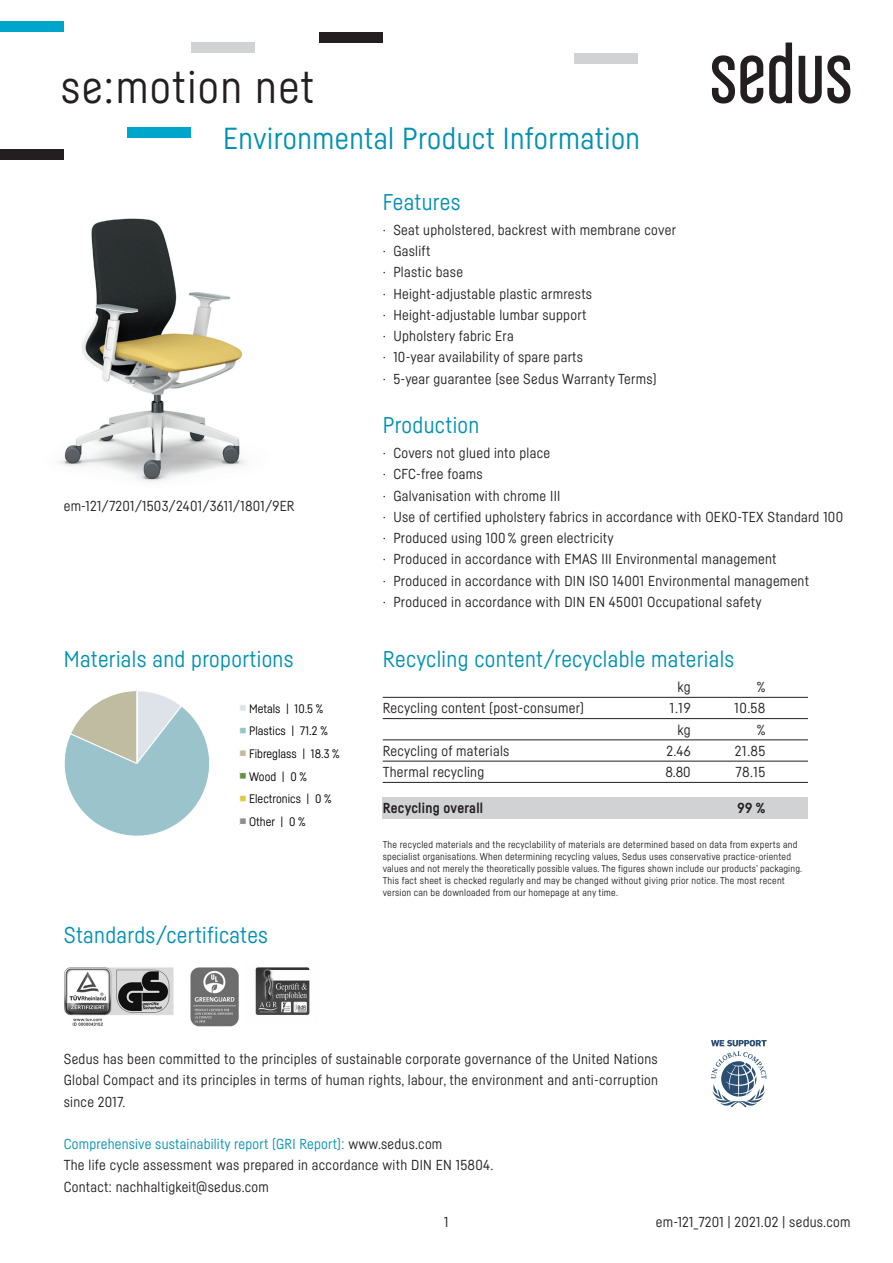
<style>
.page{position:relative;width:893px;height:1263px;background:#fff}
.page>*{position:absolute;margin:0;border:0;box-sizing:border-box;transform-origin:0 0}
.t1{font:45px "Sedus Sans";letter-spacing:.03em;color:#231f20}
.t2{font:30px "Sedus Sans";letter-spacing:.015em;color:#0091b2}
.t3{font:22.5px "Sedus Sans";letter-spacing:.015em;color:#0091b2}
.t4{font:14.25px/21.3px "Sedus Sans";letter-spacing:.02em;color:#231f20}
.t5{font:700 14.25px "Sedus Sans";letter-spacing:.02em;color:#231f20}
.t6{font:12.15px/22.6px "Sedus Sans";color:#000}
.t7{font:9.75px/12px "Sedus Sans";letter-spacing:.02em;color:#231f20}
.s1{color:#0091b2}
</style>
<div class="page">
<div style="left:383px;top:797px;width:425px;height:22px;background:#d1d2d4"></div>
<img style="left:59px;top:218px;width:186px;height:264px">
<svg style="left:712px;top:55px;width:51px;height:49px"></svg>
<svg style="left:769px;top:43px;width:23px;height:61px"></svg>
<svg style="left:799px;top:55px;width:51px;height:49px"></svg>
<img style="left:64px;top:967px;width:246px;height:60px">
<hr style="left:383px;top:697px;width:425px;height:1px;background:#231f20">
<hr style="left:383px;top:718px;width:425px;height:1px;background:#231f20">
<hr style="left:383px;top:740px;width:425px;height:1px;background:#231f20">
<hr style="left:383px;top:761px;width:425px;height:1px;background:#231f20">
<hr style="left:383px;top:782px;width:425px;height:1px;background:#231f20">
<div style="left:0;top:21px;width:64px;height:11px;background:#00a5cb"></div>
<div style="left:191px;top:43px;width:64px;height:10px;background:#d1d2d4"></div>
<div style="left:574px;top:53px;width:64px;height:11px;background:#d1d2d4"></div>
<div style="left:128px;top:128px;width:63px;height:10px;background:#00a5cb"></div>
<div style="left:0;top:149px;width:64px;height:10px;background:#231f20"></div>
<div style="left:319px;top:32px;width:64px;height:11px;background:#231f20"></div>
<svg style="left:64px;top:690px;width:182px;height:146px"></svg>
<svg style="left:711px;top:1040px;width:56px;height:67px"></svg>
<h1 class="t1" style="left:61px;top:59px;width:255px">se:motion net</h1>
<h2 class="t2" style="left:223px;top:120px;width:418px">Environmental Product Information</h2>
<h3 class="t3" style="left:383px;top:188px;width:79px">Features</h3>
<p class="t4" style="left:383px;top:219px;width:295px">· Seat upholstered, backrest with membrane cover · Gaslift<br>· Plastic base<br>· Height-adjustable plastic armrests<br>· Height-adjustable lumbar support<br>· Upholstery fabric Era<br>· 10-year availability of spare parts<br>· 5-year guarantee (see Sedus Warranty Terms)</p>
<p class="t4" style="left:64px;top:495px;width:232px">em-121/7201/1503/2401/3611/1801/9ER</p>
<h3 class="t3" style="left:64px;top:645px;width:231px">Materials and proportions</h3>
<p class="t6" style="left:249px;top:697px;width:92px">Metals | 10.5 %<br>Plastics | 71.2 %<br>Fibreglass | 18.3 %<br>Wood | 0 %<br>Electronics | 0 %<br>Other | 0 %</p>
<h3 class="t3" style="left:64px;top:922px;width:206px">Standards/certificates</h3>
<h3 class="t3" style="left:383px;top:411px;width:98px">Production</h3>
<p class="t4" style="left:383px;top:442px;width:462px">· Covers not glued into place<br>· CFC-free foams<br>· Galvanisation with chrome III<br>· Use of certified upholstery fabrics in accordance with OEKO-TEX Standard 100 · Produced using 100 % green electricity<br>· Produced in accordance with EMAS III Environmental management<br>· Produced in accordance with DIN ISO 14001 Environmental management<br>· Produced in accordance with DIN EN 45001 Occupational safety</p>
<h3 class="t3" style="left:383px;top:645px;width:353px">Recycling content/recyclable materials</h3>
<p class="t4" style="left:678px;top:676px;width:15px">kg</p>
<p class="t4" style="left:757px;top:676px;width:10px">%</p>
<p class="t4" style="left:383px;top:697px;width:203px">Recycling content (post-consumer)</p>
<p class="t4" style="left:670px;top:697px;width:22px">1.19</p>
<p class="t4" style="left:735px;top:697px;width:32px">10.58</p>
<p class="t4" style="left:678px;top:718px;width:15px">kg</p>
<p class="t4" style="left:757px;top:718px;width:10px">%</p>
<p class="t4" style="left:383px;top:740px;width:128px">Recycling of materials</p>
<p class="t4" style="left:666px;top:740px;width:26px">2.46</p>
<p class="t4" style="left:735px;top:740px;width:32px">21.85</p>
<p class="t4" style="left:383px;top:761px;width:103px">Thermal recycling</p>
<p class="t4" style="left:665px;top:761px;width:27px">8.80</p>
<p class="t4" style="left:735px;top:761px;width:32px">78.15</p>
<p class="t5" style="left:383px;top:799px;width:102px">Recycling overall</p>
<p class="t5" style="left:737px;top:799px;width:29px">99 %</p>
<p class="t7" style="left:383px;top:838px;width:421px">The recycled materials and the recyclability of materials are determined based on data from experts and specialist organisations. When determining recycling values, Sedus uses conservative practice-oriented values and not merely the theoretically possible values. The figures shown include our products’ packaging.<br>This fact sheet is checked regularly and may be changed without giving prior notice. The most recent version can be downloaded from our homepage at any time.</p>
<p class="t4" style="left:64px;top:1048px;width:596px;text-align:justify">Sedus has been committed to the principles of sustainable corporate governance of the United Nations Global Compact and its principles in terms of human rights, labour, the environment and anti-corruption since 2017.</p>
<p class="t4" style="left:64px;top:1133px;width:431px"><span class="s1">Comprehensive sustainability report (GRI Report):</span> www.sedus.com<br>The life cycle assessment was prepared in accordance with DIN EN 15804.<br>Contact: nachhaltigkeit@sedus.com</p>
<p class="t4" style="left:444px;top:1211px;width:6px">1</p>
<p class="t4" style="left:656px;top:1211px;width:196px">em-121_7201 | 2021.02 | sedus.com</p>
</div>
